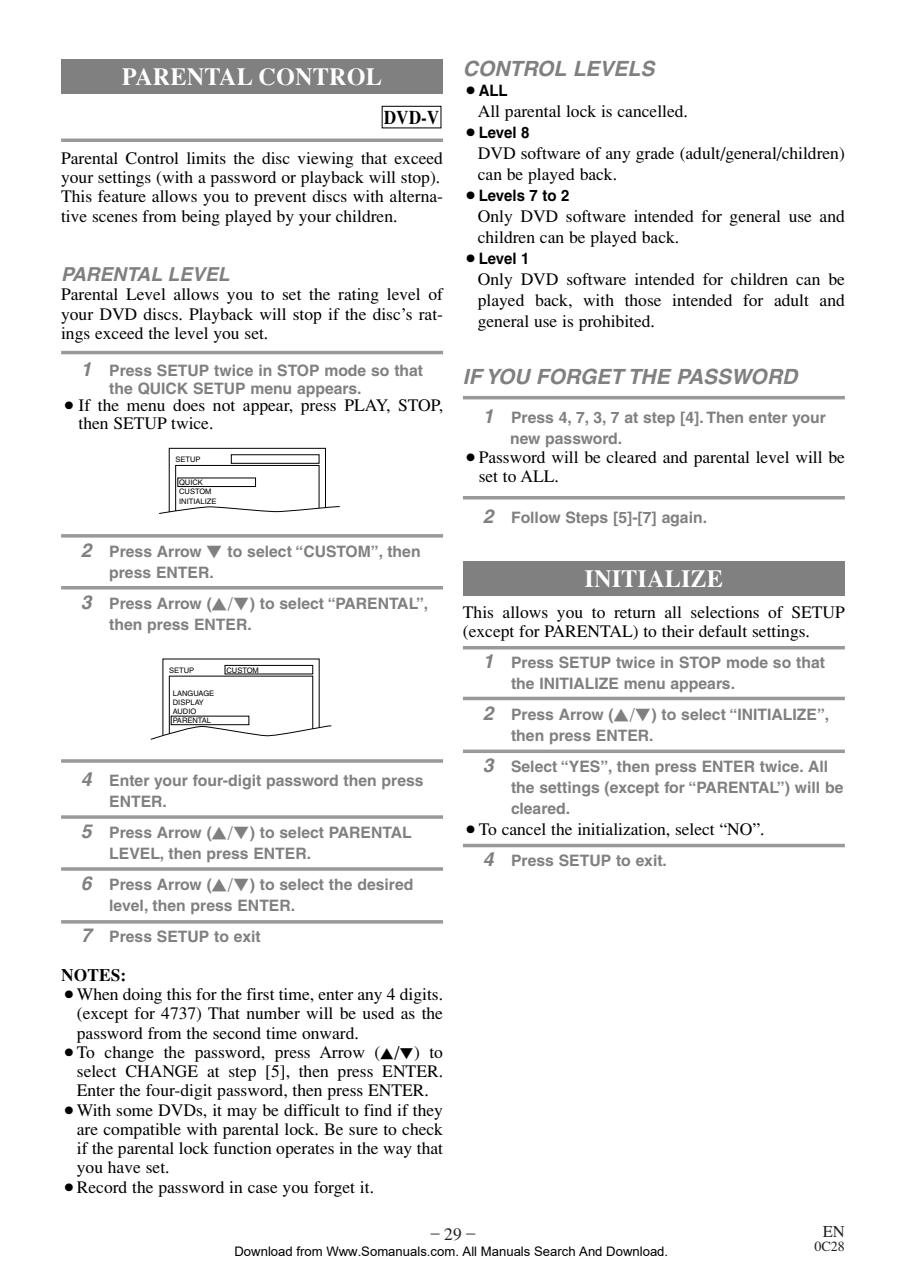
<style>
.page{position:relative;width:903px;height:1276px;background:#fff}
.page>*{position:absolute;margin:0;border:0;box-sizing:border-box;transform-origin:0 0}
.t1{font:700 24.5px "Times";color:#fff}
.t2{font:italic 700 21px "Helvetica";color:#808080}
.t3{font:italic 700 19.25px "Helvetica";color:#808080}
.t4{font:700 19.25px "Times";color:#000;scale:.9 1}
.t5{font:17.5px/19.2px "Times";color:#000}
.t6{font:700 17.5px "Times";color:#000}
.t7{font:17.5px "Times";color:#231f20}
.t8{font:16.62px "Times";color:#231f20}
.t9{font:700 15.75px/21px "Helvetica";color:#808080}
.t10{font:700 15.75px "Helvetica";color:#000;scale:.95 1}
.t11{font:14px "Times";color:#231f20}
.t12{font:13.12px "Arial";color:#000}
.t13{font:7.52px/9.1px "Helvetica";color:#000}
.s1{font-style:italic;font-size:19.25px}
.s2{font-family:"Funai Font";font-weight:400;font-size:20.12px}
.s3{font-family:"Times";font-weight:400;font-size:17.5px}
.s4{font-family:"Funai Font"}
</style>
<div class="page">
<div style="left:61px;top:60px;width:382px;height:34px;background:#808080"></div>
<svg style="left:61px;top:138px;width:382px;height:4px;background:#a5a5a5"></svg>
<hr style="left:61px;top:351px;width:382px;height:3px;background:#999">
<hr style="left:61px;top:534px;width:382px;height:3px;background:#999">
<hr style="left:61px;top:586px;width:382px;height:3px;background:#999">
<svg style="left:61px;top:759px;width:382px;height:4px;background:#a5a5a5"></svg>
<svg style="left:61px;top:815px;width:382px;height:4px;background:#a5a5a5"></svg>
<svg style="left:61px;top:867px;width:382px;height:4px;background:#a5a5a5"></svg>
<hr style="left:61px;top:920px;width:382px;height:3px;background:#999">
<div style="left:382px;top:106px;width:59px;height:22px;border:1px solid #000"></div>
<svg style="left:150px;top:658px;width:182px;height:82px"></svg>
<hr style="left:463px;top:396px;width:382px;height:3px;background:#999">
<hr style="left:463px;top:496px;width:382px;height:3px;background:#999">
<svg style="left:159px;top:447px;width:181px;height:67px"></svg>
<div style="left:463px;top:561px;width:382px;height:35px;background:#808080"></div>
<hr style="left:463px;top:646px;width:382px;height:3px;background:#999">
<hr style="left:463px;top:697px;width:382px;height:3px;background:#999">
<svg style="left:463px;top:749px;width:382px;height:4px;background:#a7a7a7"></svg>
<hr style="left:463px;top:844px;width:382px;height:3px;background:#999">
<h1 class="t1" style="left:122px;top:68px;width:262px">PARENTAL CONTROL</h1>
<p class="t4" style="left:384px;top:110px;width:63px">DVD-V</p>
<p class="t5" style="left:61px;top:150px;width:383px">Parental Control limits the disc viewing that exceed your settings (with a password or playback will stop).<br>This feature allows you to prevent discs with alterna&shy;tive scenes from being played by your children.</p>
<p class="t3" style="left:61px;top:267px;width:170px">PARENTAL LEVEL</p>
<p class="t5" style="left:61px;top:286px;width:383px;text-align:justify">Parental Level allows you to set the rating level of your DVD discs. Playback will stop if the disc’s rat&shy;ings exceed the level you set.</p>
<p class="t9" style="left:109px;top:363px;width:315px;line-height:17.5px;text-indent:-28px"><span class="s1">1</span> Press SETUP twice in STOP mode so that the QUICK SETUP menu appears.</p>
<p class="t5" style="left:79px;top:398px;width:366px;line-height:17.5px;text-indent:-18px">○If the menu does not appear, press PLAY, STOP, then SETUP twice.</p>
<p class="t13" style="left:175px;top:455px;width:27px">SETUP</p>
<p class="t13" style="left:179px;top:479px;width:39px">QUICK<br>CUSTOM<br>INITIALIZE</p>
<p class="t9" style="left:109px;top:542px;width:313px;text-indent:-28px"><span class="s1">2</span> Press Arrow <span class="s2">L</span> to select “CUSTOM”, then press ENTER.</p>
<p class="t9" style="left:109px;top:594px;width:321px;text-indent:-28px"><span class="s1">3</span> Press Arrow (<span class="s2">K</span><span class="s3">/</span><span class="s2">L</span>) to select “PARENTAL”, then press ENTER.</p>
<p class="t13" style="left:169px;top:666px;width:27px">SETUP</p>
<p class="t13" style="left:226px;top:666px;width:34px">CUSTOM</p>
<p class="t13" style="left:173px;top:689px;width:43px">LANGUAGE<br>DISPLAY<br>AUDIO<br>PARENTAL</p>
<p class="t9" style="left:109px;top:772px;width:316px;text-indent:-28px"><span class="s1">4</span> Enter your four-digit password then press<br>ENTER.</p>
<p class="t9" style="left:109px;top:824px;width:304px;text-indent:-28px"><span class="s1">5</span> Press Arrow (<span class="s2">K</span><span class="s3">/</span><span class="s2">L</span>) to select PARENTAL<br>LEVEL, then press ENTER.</p>
<p class="t9" style="left:109px;top:876px;width:306px;text-indent:-28px"><span class="s1">6</span> Press Arrow (<span class="s2">K</span><span class="s3">/</span><span class="s2">L</span>) to select the desired level, then press ENTER.</p>
<p class="t9" style="left:81px;top:928px;width:181px"><span class="s1">7</span> Press SETUP to exit</p>
<p class="t6" style="left:61px;top:968px;width:67px">NOTES:</p>
<p class="t5" style="left:77px;top:986px;width:368px;text-align:justify;text-indent:-16px">○When doing this for the first time, enter any 4 digits. (except for 4737) That number will be used as the password from the second time onward.</p>
<p class="t5" style="left:77px;top:1044px;width:368px;text-align:justify;text-indent:-16px">○To change the password, press Arrow (<span class="s4">K</span>/<span class="s4">L</span>) to select CHANGE at step [5], then press ENTER.<br>Enter the four-digit password, then press ENTER.</p>
<p class="t5" style="left:77px;top:1101px;width:368px;text-align:justify;text-indent:-16px">○With some DVDs, it may be difficult to find if they are compatible with parental lock. Be sure to check if the parental lock function operates in the way that you have set.</p>
<p class="t5" style="left:61px;top:1178px;width:314px">○Record the password in case you forget it.</p>
<p class="t2" style="left:463px;top:61px;width:193px">CONTROL LEVELS</p>
<p class="t10" style="left:463px;top:84px;width:49px">○ALL</p>
<p class="t5" style="left:478px;top:103px;width:212px">All parental lock is cancelled.</p>
<p class="t10" style="left:463px;top:126px;width:72px">○Level 8</p>
<p class="t5" style="left:478px;top:144px;width:369px;line-height:21px">DVD software of any grade (adult/general/children) can be played back.</p>
<p class="t10" style="left:463px;top:189px;width:114px">○Levels 7 to 2</p>
<p class="t5" style="left:478px;top:207px;width:369px;line-height:21px">Only DVD software intended for general use and children can be played back.</p>
<p class="t10" style="left:463px;top:252px;width:72px">○Level 1</p>
<p class="t5" style="left:478px;top:270px;width:369px;line-height:21px;text-align:justify">Only DVD software intended for children can be played back, with those intended for adult and general use is prohibited.</p>
<p class="t2" style="left:463px;top:369px;width:336px">IF YOU FORGET THE PASSWORD</p>
<p class="t9" style="left:510px;top:408px;width:317px;text-indent:-27px"><span class="s1">1</span> Press 4, 7, 3, 7 at step [4]. Then enter your new password.</p>
<p class="t5" style="left:479px;top:449px;width:368px;text-indent:-16px">○Password will be cleared and parental level will be set to ALL.</p>
<p class="t9" style="left:483px;top:509px;width:226px"><span class="s1">2</span> Follow Steps [5]-[7] again.</p>
<h1 class="t1" style="left:584px;top:570px;width:140px">INITIALIZE</h1>
<p class="t5" style="left:463px;top:604px;width:383px">This allows you to return all selections of SETUP (except for PARENTAL) to their default settings.</p>
<p class="t9" style="left:511px;top:654px;width:315px;text-indent:-28px"><span class="s1">1</span> Press SETUP twice in STOP mode so that the INITIALIZE menu appears.</p>
<p class="t9" style="left:511px;top:705px;width:320px;text-indent:-28px"><span class="s1">2</span> Press Arrow (<span class="s2">K</span><span class="s3">/</span><span class="s2">L</span>) to select “INITIALIZE”, then press ENTER.</p>
<p class="t9" style="left:511px;top:757px;width:334px;text-indent:-28px"><span class="s1">3</span> Select “YES”, then press ENTER twice. All the settings (except for “PARENTAL”) will be cleared.</p>
<p class="t5" style="left:463px;top:821px;width:303px">○To cancel the initialization, select “NO”.</p>
<p class="t9" style="left:483px;top:851px;width:186px"><span class="s1">4</span> Press SETUP to exit.</p>
<p class="t7" style="left:431px;top:1226px;width:46px">–29–</p>
<p class="t8" style="left:823px;top:1225px;width:24px">EN</p>
<p class="t11" style="left:815px;top:1241px;width:32px">0C28</p>
<p class="t12" style="left:234px;top:1244px;width:435px">Download from Www.Somanuals.com. All Manuals Search And Download.</p>
</div>
